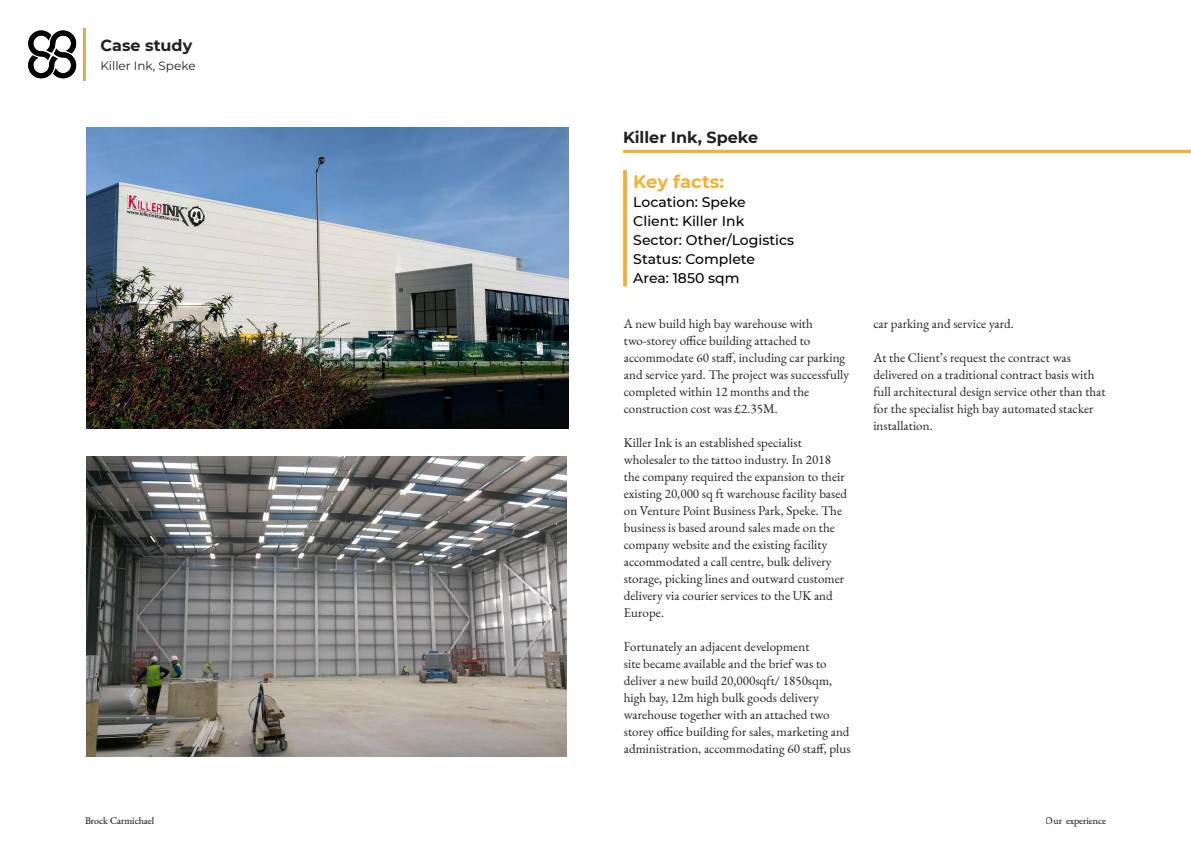
<style>
.page{position:relative;width:1191px;height:842px;background:#fff}
.page>*{position:absolute;margin:0;border:0;box-sizing:border-box;transform-origin:0 0}
.t1{font:700 18px "Montserrat";letter-spacing:-.005em;color:#f5b036}
.Section_Title{font:700 16px "Montserrat";color:#231f20}
.t2{font:500 14px "Montserrat";color:#000}
.Paragraph_Style_1{font:13px/17px "EB Garamond";letter-spacing:.005em;color:#231f20}
.Subsection_Title{font:12px "Montserrat";color:#231f20}
.t3{font:10px "EB Garamond";color:#231f20}
</style>
<div class="page">
<img style="left:28px;top:28px;width:58px;height:53px">
<hr style="left:624px;top:170px;width:3px;height:116px;background:#f5af37">
<hr style="left:623px;top:170px;width:3px;height:116px;background:#f5af37">
<hr style="left:623px;top:150px;width:568px;height:3px;background:#f5af37">
<img style="left:86px;top:128px;width:482px;height:300px">
<img style="left:86px;top:456px;width:480px;height:301px">
<p class="Section_Title" style="left:100px;top:34px;width:93px">Case study</p>
<p class="Subsection_Title" style="left:100px;top:57px;width:97px">Killer Ink, Speke</p>
<p class="Section_Title" style="left:623px;top:126px;width:137px">Killer Ink, Speke</p>
<p class="t1" style="left:633px;top:168px;width:92px">Key facts:</p>
<p class="t2" style="left:633px;top:192px;width:114px">Location: Speke</p>
<p class="t2" style="left:633px;top:211px;width:112px">Client: Killer Ink</p>
<p class="t2" style="left:633px;top:230px;width:162px">Sector: Other/Logistics</p>
<p class="t2" style="left:633px;top:249px;width:123px">Status: Complete</p>
<p class="t2" style="left:633px;top:268px;width:108px">Area: 1850 sqm</p>
<p class="Paragraph_Style_1" style="left:624px;top:315px;width:227px">A new build high bay warehouse with two-storey office building attached to accommodate 60 staff, including car parking and service yard. The project was successfully completed within 12 months and the construction cost was £2.35M.</p>
<p class="Paragraph_Style_1" style="left:624px;top:434px;width:225px">Killer Ink is an established specialist wholesaler to the tattoo industry. In 2018 the company required the expansion to their existing 20,000 sq ft warehouse facility based on Venture Point Business Park, Speke. The business is based around sales made on the company website and the existing facility accommodated a call centre, bulk delivery storage, picking lines and outward customer delivery via courier services to the UK and Europe.</p>
<p class="Paragraph_Style_1" style="left:624px;top:638px;width:228px">Fortunately an adjacent development<br>site became available and the brief was to deliver a new build 20,000sqft/ 1850sqm, high bay, 12m high bulk goods delivery warehouse together with an attached two storey office building for sales, marketing and administration, accommodating 60 staff, plus</p>
<p class="Paragraph_Style_1" style="left:873px;top:315px;width:142px">car parking and service yard.</p>
<p class="Paragraph_Style_1" style="left:873px;top:349px;width:234px">At the Client’s request the contract was delivered on a traditional contract basis with full architectural design service other than that for the specialist high bay automated stacker installation.</p>
<p class="t3" style="left:85px;top:814px;width:71px">Brock Carmichael</p>
<p class="t3" style="left:1045px;top:814px;width:62px">Our experience</p>
</div>
